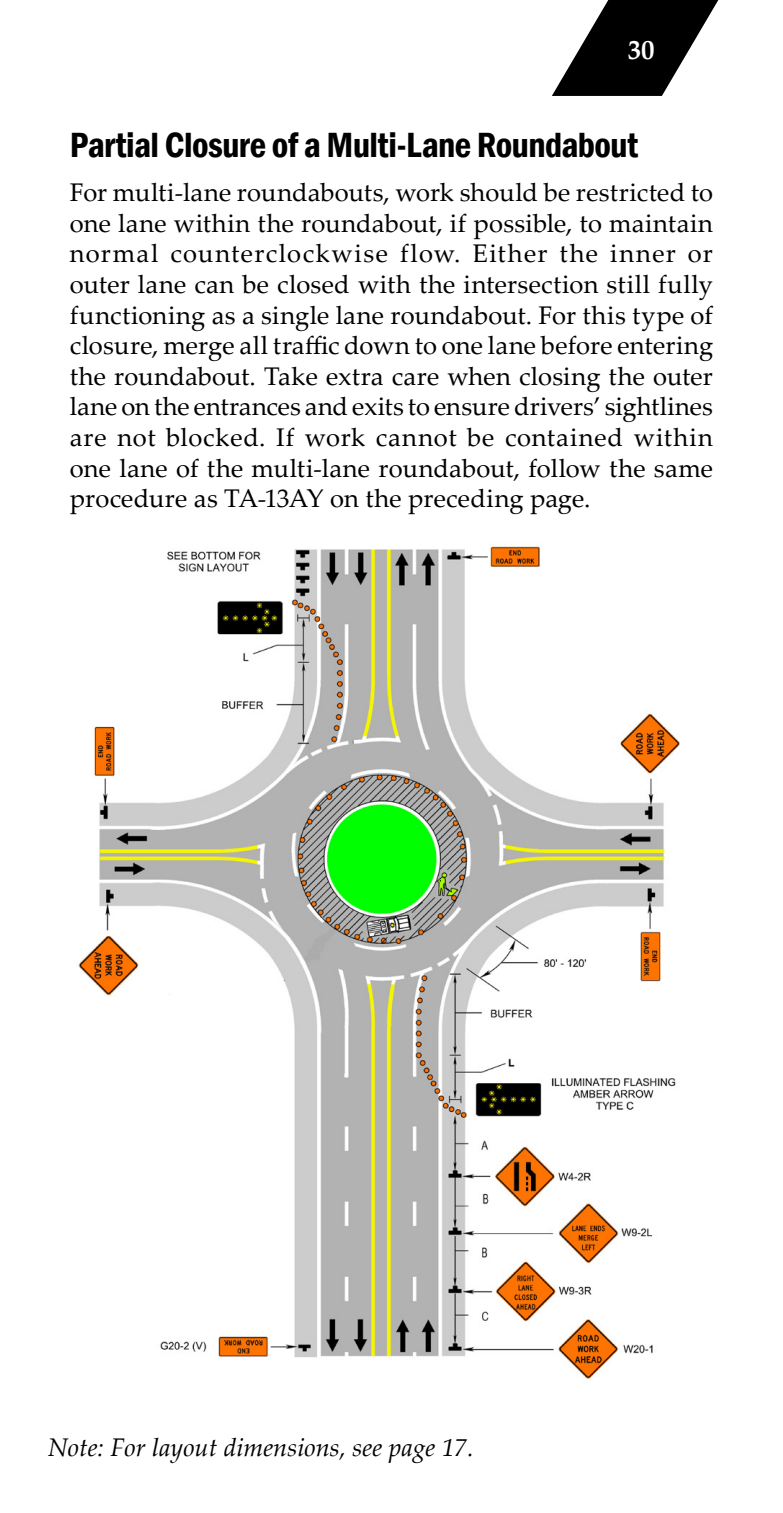
<style>
.page{position:relative;width:783px;height:1513px;background:#fff}
.page>*{position:absolute;margin:0;border:0;box-sizing:border-box;transform-origin:0 0}
.t1{font:600 condensed 36px "Franklin Gothic";letter-spacing:-.015em;color:#000}
.t2{font:700 27px "Palatino Linotype";color:#fff}
.t3{font:25.5px/30.6px "Palatino Linotype";letter-spacing:.005em;color:#000;text-align:justify}
.t4{font:italic 25.5px "Palatino Linotype";color:#000}
</style>
<div class="page">
<svg style="left:552px;top:0;width:167px;height:96px"></svg>
<img style="left:78px;top:546px;width:602px;height:833px">
<div style="left:543px;top:574px;width:70px;height:195px;background:#fff"></div>
<p class="t2" style="left:628px;top:30px;width:28px">30</p>
<h1 class="t1" style="left:70px;top:121px;width:570px">Partial Closure of a Multi-Lane Roundabout</h1>
<p class="t3" style="left:70px;top:176px;width:645px">For multi-lane roundabouts, work should be restricted to one lane within the roundabout, if possible, to maintain normal counterclockwise flow. Either the inner or outer lane can be closed with the intersection still fully functioning as a single lane roundabout. For this type of closure, merge all traffic down to one lane before entering the roundabout. Take extra care when closing the outer lane on the entrances and exits to ensure drivers’ sightlines are not blocked. If work cannot be contained within one lane of the multi-lane roundabout, follow the same procedure as TA-13AY on the preceding page.</p>
<p class="t4" style="left:48px;top:1428px;width:427px">Note: For layout dimensions, see page 17.</p>
</div>
